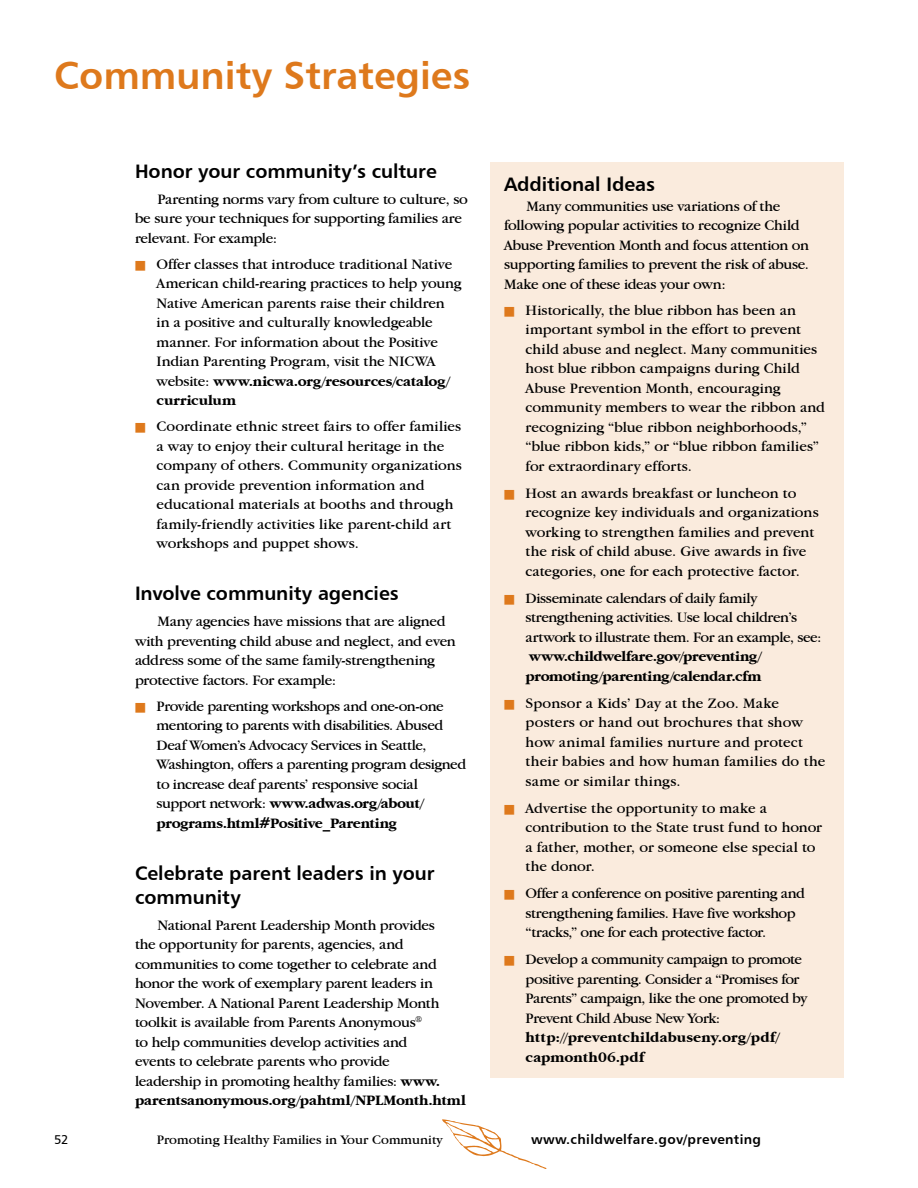
<style>
.page{position:relative;width:918px;height:1188px;background:#fff}
.page>*{position:absolute;margin:0;border:0;box-sizing:border-box;transform-origin:0 0}
.t1{font:39px "Humanist 777 BT Bold B";color:#de791c}
.t2{font:19.5px/24px "Humanist 777 BT Bold B";letter-spacing:-.005em;color:#000}
.t3{font:15px/19.5px "Garamond IT Cby BT";letter-spacing:-.01em;color:#000}
.t4{font:15px/19.5px "Garamond IT Cby BT";letter-spacing:-.03em;color:#000}
.t5{font:15px/19.5px "Garamond IT Cby BT";letter-spacing:.015em;color:#000}
.t6{font:13.5px "Garamond IT Cby BT";color:#000}
.t7{font:13.5px "Humanist 777 BT Bold B";letter-spacing:.025em;color:#000}
.t8{font:12.75px "Humanist 777 BT Roman B";color:#000}
.s1{color:#de791c}
.s2{font-weight:700}
</style>
<div class="page">
<div style="left:490px;top:163px;width:354px;height:915px;background:#faebdd"></div>
<svg style="left:442px;top:1119px;width:104px;height:50px"></svg>
<h1 class="t1" style="left:54px;top:51px;width:418px">Community Strategies</h1>
<h3 class="t2" style="left:135px;top:158px;width:303px">Honor your community’s culture</h3>
<p class="t3" style="left:135px;top:189px;width:334px;text-indent:22px">Parenting norms vary from culture to culture, so be sure your techniques for supporting families are relevant. For example:</p>
<p class="t3" style="left:157px;top:254px;width:307px;text-indent:-22px"><span class="s1">■</span> Offer classes that introduce traditional Native American child-rearing practices to help young Native American parents raise their children in a positive and culturally knowledgeable manner. For information about the Positive Indian Parenting Program, visit the NICWA website: <span class="s2">www.nicwa.org/resources/catalog/ curriculum</span></p>
<p class="t3" style="left:157px;top:416px;width:307px;text-indent:-22px"><span class="s1">■</span> Coordinate ethnic street fairs to offer families a way to enjoy their cultural heritage in the company of others. Community organizations can provide prevention information and educational materials at booths and through family-friendly activities like parent-child art workshops and puppet shows.</p>
<h3 class="t2" style="left:135px;top:581px;width:265px">Involve community agencies</h3>
<p class="t3" style="left:135px;top:611px;width:322px;text-indent:22px">Many agencies have missions that are aligned with preventing child abuse and neglect, and even address some of the same family-strengthening protective factors. For example:</p>
<p class="t4" style="left:157px;top:696px;width:311px;text-indent:-22px"><span class="s1">■</span> Provide parenting workshops and one-on-one mentoring to parents with disabilities. Abused Deaf Women’s Advocacy Services in Seattle, Washington, offers a parenting program designed to increase deaf parents’ responsive social support network: <span class="s2">www.adwas.org/about/ programs.html#Positive_Parenting</span></p>
<h3 class="t2" style="left:135px;top:860px;width:301px">Celebrate parent leaders in your community</h3>
<p class="t3" style="left:135px;top:915px;width:332px;text-indent:22px">National Parent Leadership Month provides<br>the opportunity for parents, agencies, and communities to come together to celebrate and honor the work of exemplary parent leaders in November. A National Parent Leadership Month toolkit is available from Parents Anonymous<sup>®<br></sup>to help communities develop activities and<br>events to celebrate parents who provide<br>leadership in promoting healthy families: <span class="s2">www. parentsanonymous.org/pahtml/NPLMonth.html</span></p>
<p class="t2" style="left:504px;top:172px;width:153px">Additional Ideas</p>
<p class="t3" style="left:526px;top:196px;width:255px">Many communities use variations of the</p>
<p class="t3" style="left:504px;top:215px;width:297px">following popular activities to recognize Child</p>
<p class="t3" style="left:504px;top:235px;width:307px">Abuse Prevention Month and focus attention on</p>
<p class="t3" style="left:504px;top:254px;width:307px">supporting families to prevent the risk of abuse.</p>
<p class="t3" style="left:504px;top:274px;width:223px">Make one of these ideas your own:</p>
<p class="t3" style="left:526px;top:300px;width:301px;text-indent:-22px"><span class="s1">■</span> Historically, the blue ribbon has been an important symbol in the effort to prevent child abuse and neglect. Many communities host blue ribbon campaigns during Child Abuse Prevention Month, encouraging community members to wear the ribbon and recognizing “blue ribbon neighborhoods,” “blue ribbon kids,” or “blue ribbon families” for extraordinary efforts.</p>
<p class="t3" style="left:526px;top:483px;width:295px;text-indent:-22px"><span class="s1">■</span> Host an awards breakfast or luncheon to recognize key individuals and organizations working to strengthen families and prevent the risk of child abuse. Give awards in five categories, one for each protective factor.</p>
<p class="t3" style="left:526px;top:588px;width:297px;text-indent:-22px"><span class="s1">■</span> Disseminate calendars of daily family strengthening activities. Use local children’s artwork to illustrate them. For an example, see: <span class="s2">www.childwelfare.gov/preventing/ promoting/parenting/calendar.cfm</span></p>
<p class="t5" style="left:526px;top:693px;width:301px;text-indent:-22px"><span class="s1">■</span> Sponsor a Kids’ Day at the Zoo. Make posters or hand out brochures that show how animal families nurture and protect their babies and how human families do the same or similar things.</p>
<p class="t3" style="left:526px;top:798px;width:298px;text-indent:-22px"><span class="s1">■</span> Advertise the opportunity to make a contribution to the State trust fund to honor a father, mother, or someone else special to the donor.</p>
<p class="t4" style="left:526px;top:883px;width:281px;text-indent:-22px"><span class="s1">■</span> Offer a conference on positive parenting and strengthening families. Have five workshop “tracks,” one for each protective factor.</p>
<p class="t4" style="left:526px;top:950px;width:283px;text-indent:-22px"><span class="s1">■</span> Develop a community campaign to promote positive parenting. Consider a “Promises for Parents” campaign, like the one promoted by Prevent Child Abuse New York: <span class="s2">http://preventchildabuseny.org/pdf/ capmonth06.pdf</span></p>
<p class="t8" style="left:54px;top:1131px;width:16px">52</p>
<p class="t6" style="left:157px;top:1132px;width:287px">Promoting Healthy Families in Your Community</p>
<p class="t7" style="left:531px;top:1131px;width:231px">www.childwelfare.gov/preventing</p>
</div>
